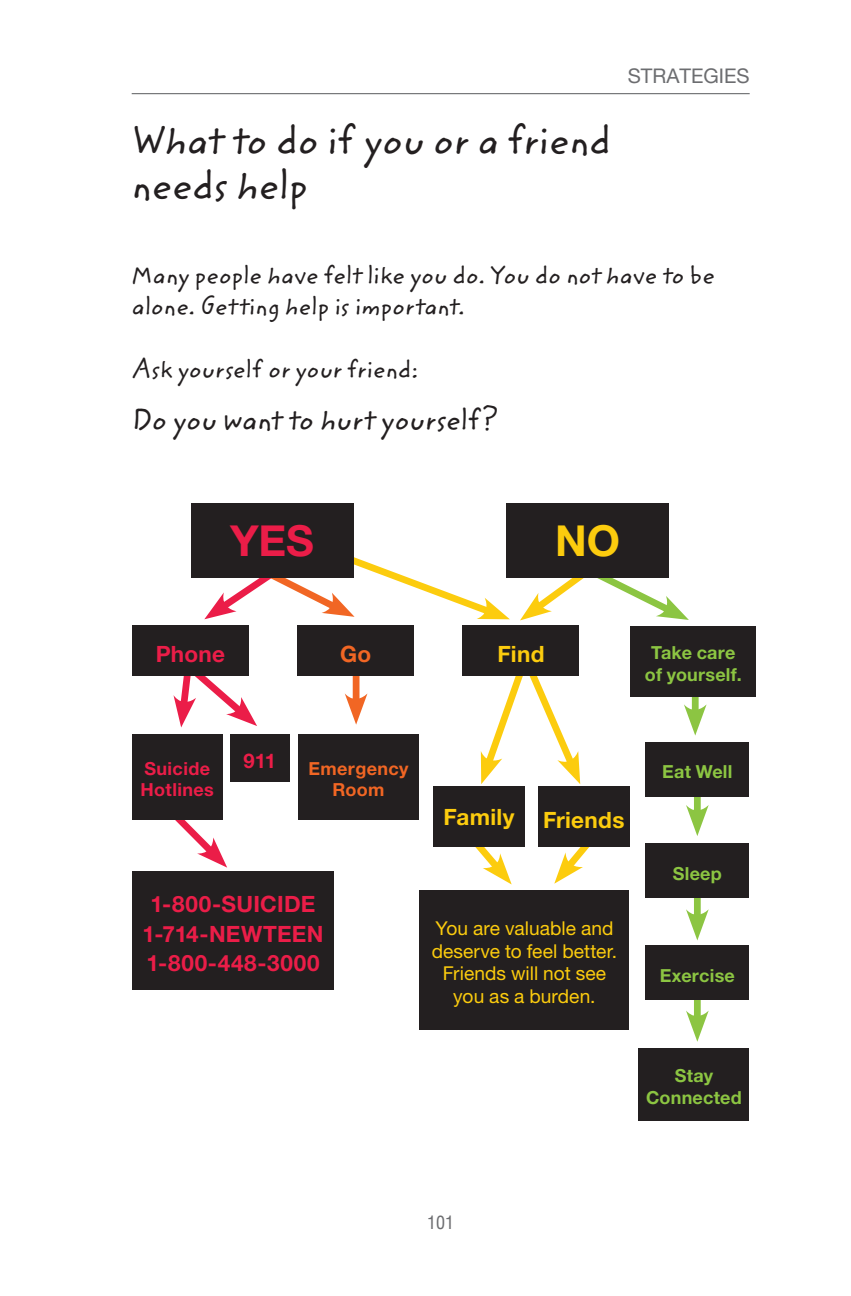
<style>
.page{position:relative;width:851px;height:1296px;background:#fff}
.page>*{position:absolute;margin:0;border:0;box-sizing:border-box;transform-origin:0 0}
.t1{font:700 42.75px "Helvetica Neue";color:#eb1d48}
.t2{font:700 42.75px "Helvetica Neue";color:#fccc0e}
.t3{font:40.5px/45px "Zemke Hand ITC Std";color:#231f20}
.t4{font:29.25px "Zemke Hand ITC Std";color:#231f20}
.t5{font:24.75px/31.5px "Zemke Hand ITC Std";letter-spacing:.005em;color:#231f20}
.t6{font:700 22.5px/29.2px "Helvetica Neue";letter-spacing:.03em;color:#eb1d48}
.t7{font:700 22.5px/29.2px "Helvetica Neue";letter-spacing:.01em;color:#eb1d48}
.t8{font:700 22.5px "Helvetica Neue";letter-spacing:.01em;color:#fccc0e}
.t9{font:700 22.5px "Helvetica Neue";color:#f16624}
.t10{font:20.25px "Helvetica Neue";color:#6c6d70}
.t11{font:700 20.25px "Helvetica Neue";color:#eb1d48}
.t12{font:19.12px/22.5px "Helvetica Neue";letter-spacing:.005em;color:#fccc0e;text-align:center}
.t13{font:700 18px/21.6px "Helvetica Neue";letter-spacing:.01em;color:#8cc542;text-align:center}
.t14{font:700 18px/21.6px "Helvetica Neue";letter-spacing:.02em;color:#eb1d48}
.t15{font:700 18px/21.6px "Helvetica Neue";color:#f16624;text-align:center}
.t16{font:condensed 18px "Helvetica";color:#6c6d70}
</style>
<div class="page">
<hr style="left:132px;top:93px;width:617px;height:1px;background:#6c6d70">
<svg style="left:204px;top:545px;width:306px;height:75px"></svg>
<svg style="left:520px;top:554px;width:168px;height:67px"></svg>
<svg style="left:173px;top:676px;width:84px;height:51px"></svg>
<div style="left:353px;top:674px;width:6px;height:32px;background:#f16624"></div>
<svg style="left:345px;top:693px;width:22px;height:32px"></svg>
<svg style="left:480px;top:676px;width:101px;height:108px"></svg>
<div style="left:691px;top:692px;width:7px;height:25px;background:#8cc542"></div>
<svg style="left:684px;top:704px;width:22px;height:32px"></svg>
<svg style="left:554px;top:847px;width:36px;height:37px"></svg>
<svg style="left:167px;top:807px;width:60px;height:61px"></svg>
<div style="left:132px;top:625px;width:117px;height:51px;background:#231f20"></div>
<div style="left:297px;top:625px;width:117px;height:51px;background:#231f20"></div>
<div style="left:462px;top:625px;width:117px;height:51px;background:#231f20"></div>
<div style="left:132px;top:734px;width:90px;height:85px;background:#231f20"></div>
<div style="left:230px;top:734px;width:59px;height:48px;background:#231f20"></div>
<div style="left:132px;top:871px;width:202px;height:119px;background:#231f20"></div>
<div style="left:298px;top:734px;width:120px;height:85px;background:#231f20"></div>
<div style="left:538px;top:786px;width:91px;height:61px;background:#231f20"></div>
<div style="left:420px;top:890px;width:209px;height:139px;background:#231f20"></div>
<div style="left:694px;top:794px;width:6px;height:23px;background:#8cc542"></div>
<svg style="left:686px;top:805px;width:22px;height:31px"></svg>
<div style="left:694px;top:894px;width:6px;height:28px;background:#8cc542"></div>
<svg style="left:686px;top:909px;width:22px;height:31px"></svg>
<div style="left:694px;top:989px;width:6px;height:34px;background:#8cc542"></div>
<svg style="left:686px;top:1011px;width:22px;height:31px"></svg>
<div style="left:191px;top:503px;width:162px;height:75px;background:#231f20"></div>
<div style="left:506px;top:503px;width:162px;height:75px;background:#231f20"></div>
<svg style="left:475px;top:847px;width:36px;height:37px"></svg>
<div style="left:433px;top:786px;width:91px;height:61px;background:#231f20"></div>
<div style="left:630px;top:626px;width:126px;height:71px;background:#231f20"></div>
<div style="left:645px;top:742px;width:104px;height:54px;background:#231f20"></div>
<div style="left:645px;top:844px;width:104px;height:54px;background:#231f20"></div>
<div style="left:645px;top:946px;width:104px;height:54px;background:#231f20"></div>
<div style="left:638px;top:1048px;width:111px;height:72px;background:#231f20"></div>
<h2 class="t3" style="left:132px;top:120px;width:480px">What to do if you or a friend needs help</h2>
<p class="t10" style="left:627px;top:64px;width:120px">Strategies</p>
<p class="t5" style="left:132px;top:260px;width:585px">Many people have felt like you do. You do not have to be alone. Getting help is important.</p>
<p class="t5" style="left:132px;top:354px;width:288px">Ask yourself or your friend:</p>
<p class="t4" style="left:132px;top:399px;width:369px">Do you want to hurt yourself?</p>
<h1 class="t1" style="left:230px;top:514px;width:56px">YES</h1>
<h1 class="t2" style="left:555px;top:514px;width:32px">NO</h1>
<p class="t6" style="left:156px;top:638px;width:71px">Phone</p>
<p class="t9" style="left:340px;top:640px;width:33px">Go</p>
<p class="t8" style="left:497px;top:640px;width:49px">Find</p>
<p class="t13" style="left:645px;top:642px;width:98px">Take care of yourself.</p>
<p class="t14" style="left:141px;top:757px;width:75px">Suicide<br>Hotlines</p>
<p class="t11" style="left:243px;top:748px;width:34px">911</p>
<p class="t15" style="left:308px;top:757px;width:102px">Emergency<br>Room</p>
<p class="t8" style="left:443px;top:804px;width:72px">Family</p>
<p class="t8" style="left:543px;top:806px;width:83px">Friends</p>
<p class="t7" style="left:142px;top:889px;width:158px;text-indent:8px">1-800-SU ICIDE<br>1-714-NEW</p>
<p class="t6" style="left:146px;top:918px;width:175px;text-indent:117px">TEEN<br>1-800-448-3000</p>
<p class="t12" style="left:431px;top:917px;width:187px">You are valuable and deserve to feel better.<br>Friends will not see you as a burden.</p>
<p class="t13" style="left:662px;top:760px;width:72px">Eat Well</p>
<p class="t13" style="left:672px;top:862px;width:51px">Sleep</p>
<p class="t13" style="left:659px;top:964px;width:77px">Exercise</p>
<p class="t13" style="left:646px;top:1064px;width:97px">Stay<br>Connected</p>
<p class="t16" style="left:427px;top:1210px;width:28px">101</p>
</div>
